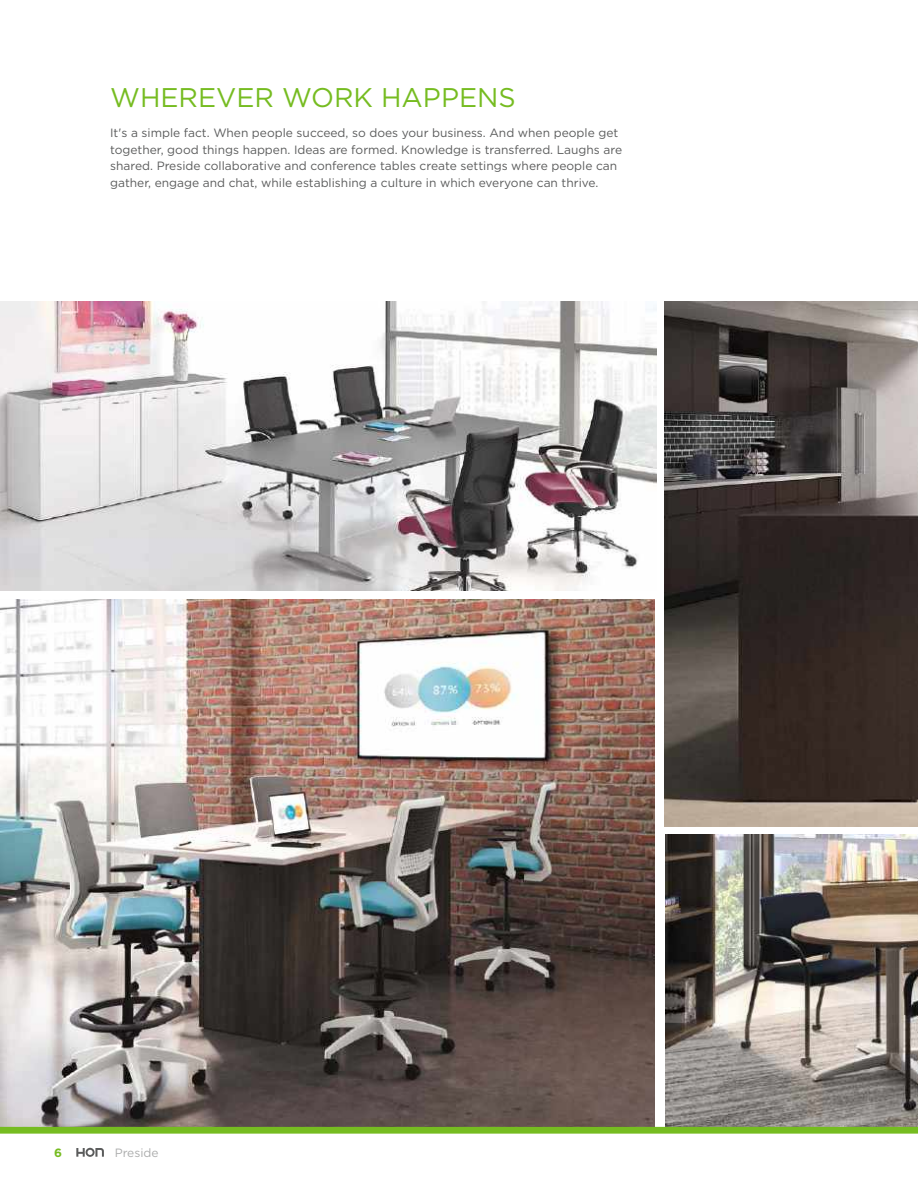
<style>
.page{position:relative;width:918px;height:1188px;background:#fff}
.page>*{position:absolute;margin:0;border:0;box-sizing:border-box;transform-origin:0 0}
.t1{font:27px "Gotham";color:#76bc21}
.t2{font:12px/16.5px "Gotham";color:#5b5c5c}
.t3{font:12px "Gotham";color:#acadad}
.t4{font:700 12px "Gotham";color:#76bc21}
</style>
<div class="page">
<img style="left:0;top:302px;width:657px;height:289px">
<img style="left:665px;top:835px;width:253px;height:292px">
<img style="left:665px;top:302px;width:253px;height:524px">
<img style="left:0;top:599px;width:655px;height:528px">
<div style="left:0;top:1127px;width:918px;height:7px;background:#76bc21"></div>
<svg style="left:76px;top:1148px;width:28px;height:9px"></svg>
<h1 class="t1" style="left:110px;top:80px;width:407px">WHEREVER WORK HAPPENS</h1>
<p class="t2" style="left:110px;top:125px;width:514px">It's a simple fact. When people succeed, so does your business. And when people get together, good things happen. Ideas are formed. Knowledge is transferred. Laughs are shared. Preside collaborative and conference tables create settings where people can gather, engage and chat, while establishing a culture in which everyone can thrive.</p>
<p class="t4" style="left:54px;top:1144px;width:9px">6</p>
<p class="t3" style="left:115px;top:1145px;width:45px">Preside</p>
</div>
